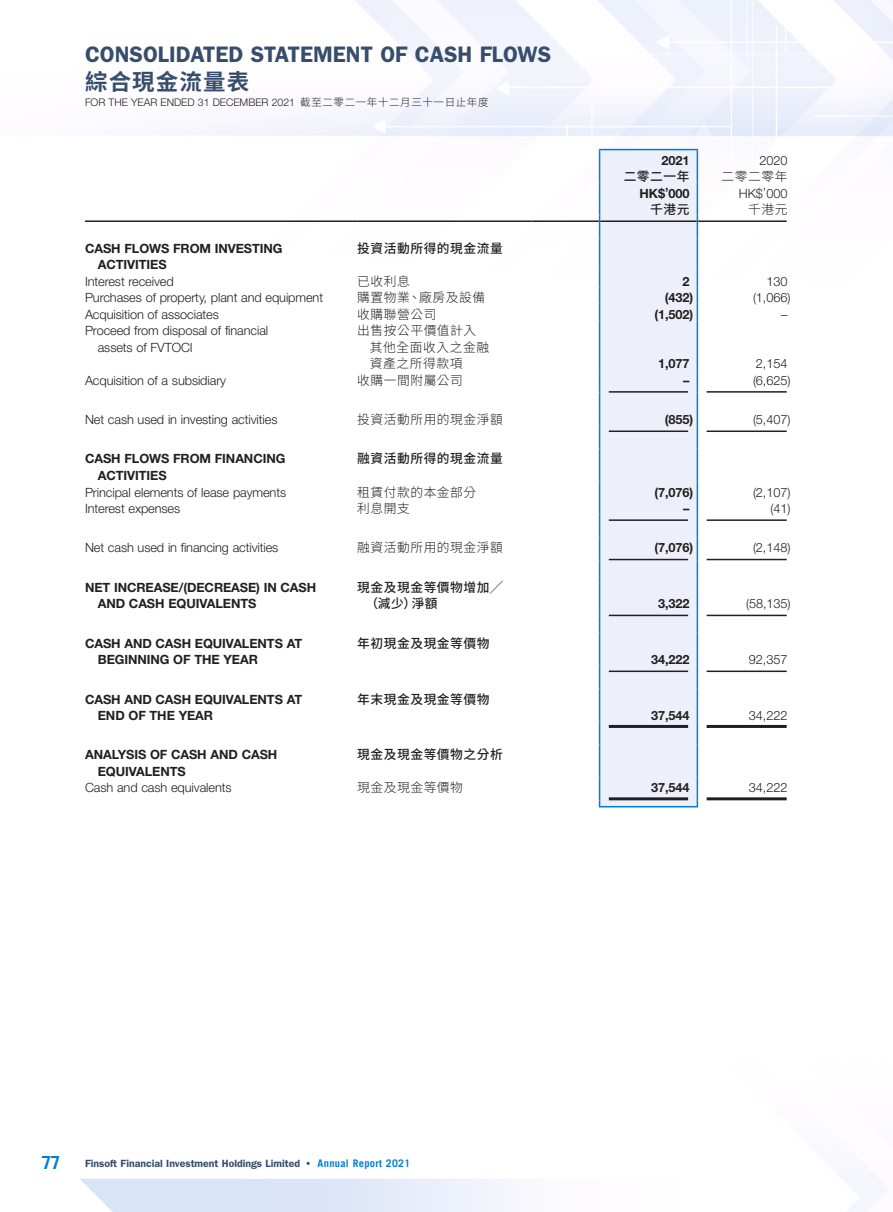
<style>
.page{position:relative;width:893px;height:1212px;background:#fff}
.page>*{position:absolute;margin:0;border:0;box-sizing:border-box;transform-origin:0 0}
.t1{font:600 22.5px "ITC Franklin Gothic Std";color:#374d6d}
.t2{font:700 22.5px "Source Han Sans TC";letter-spacing:.05em;color:#374d6d}
.t3{font:700 18px "Trade Gothic LT Std";color:#007cd2}
.Body_Text{font:300 12.75px/16.5px "Helvetica Neue LT Std";letter-spacing:-.005em;color:#231f20}
.Body_Text-2{font:700 12.75px/16.5px "Helvetica Neue LT Std";letter-spacing:-.005em;color:#231f20}
.Body_Text-3{font:300 12.75px/16.5px "Source Han Sans TC";letter-spacing:.045em;color:#231f20}
.Body_Text-4{font:500 12.75px/16.5px "Source Han Sans TC";letter-spacing:.045em;color:#231f20}
.t4{font:600 10.5px "ITC Franklin Gothic Std";letter-spacing:-.005em;color:#374d6d}
.t5{font:300 10.5px "Helvetica Neue LT Std";color:#231f20}
.s1{font-family:"Source Han Sans TC"}
.s2{font-family:"Trade Gothic LT Std";font-weight:700;color:#007cd2}
</style>
<div class="page">
<div style="left:600px;top:150px;width:97px;height:656px;background:#edf0fb"></div>
<hr style="left:599px;top:149px;width:99px;height:1px;background:#007cd2">
<svg style="left:599px;top:150px;width:1px;height:88px"></svg>
<svg style="left:697px;top:150px;width:1px;height:88px"></svg>
<hr style="left:599px;top:238px;width:1px;height:33px;background:#007cd2">
<hr style="left:697px;top:238px;width:1px;height:33px;background:#007cd2">
<svg style="left:599px;top:271px;width:1px;height:49px"></svg>
<svg style="left:697px;top:271px;width:1px;height:49px"></svg>
<hr style="left:599px;top:320px;width:1px;height:50px;background:#007cd2">
<hr style="left:697px;top:320px;width:1px;height:50px;background:#007cd2">
<svg style="left:599px;top:370px;width:1px;height:78px"></svg>
<svg style="left:697px;top:370px;width:1px;height:78px"></svg>
<hr style="left:599px;top:448px;width:1px;height:33px;background:#007cd2">
<hr style="left:697px;top:448px;width:1px;height:33px;background:#007cd2">
<svg style="left:599px;top:481px;width:1px;height:96px"></svg>
<svg style="left:697px;top:481px;width:1px;height:96px"></svg>
<hr style="left:599px;top:577px;width:1px;height:33px;background:#007cd2">
<hr style="left:697px;top:577px;width:1px;height:33px;background:#007cd2">
<svg style="left:599px;top:610px;width:1px;height:23px"></svg>
<svg style="left:697px;top:610px;width:1px;height:23px"></svg>
<hr style="left:599px;top:633px;width:1px;height:33px;background:#007cd2">
<hr style="left:697px;top:633px;width:1px;height:33px;background:#007cd2">
<svg style="left:599px;top:666px;width:1px;height:22px"></svg>
<svg style="left:697px;top:666px;width:1px;height:22px"></svg>
<hr style="left:599px;top:688px;width:1px;height:33px;background:#007cd2">
<hr style="left:697px;top:688px;width:1px;height:33px;background:#007cd2">
<svg style="left:599px;top:721px;width:1px;height:23px"></svg>
<svg style="left:697px;top:721px;width:1px;height:23px"></svg>
<hr style="left:599px;top:744px;width:1px;height:33px;background:#007cd2">
<hr style="left:697px;top:744px;width:1px;height:33px;background:#007cd2">
<svg style="left:599px;top:777px;width:1px;height:29px"></svg>
<svg style="left:697px;top:777px;width:1px;height:29px"></svg>
<hr style="left:599px;top:806px;width:99px;height:1px;background:#007cd2">
<hr style="left:85px;top:220px;width:272px;height:2px;background:#231f20">
<hr style="left:357px;top:220px;width:174px;height:2px;background:#231f20">
<hr style="left:531px;top:220px;width:68px;height:2px;background:#231f20">
<hr style="left:600px;top:220px;width:97px;height:2px;background:#231f20">
<hr style="left:698px;top:220px;width:89px;height:2px;background:#231f20">
<hr style="left:609px;top:391px;width:79px;height:2px;background:#231f20">
<hr style="left:707px;top:391px;width:80px;height:2px;background:#231f20">
<hr style="left:609px;top:430px;width:79px;height:2px;background:#231f20">
<hr style="left:707px;top:430px;width:80px;height:2px;background:#231f20">
<hr style="left:609px;top:519px;width:79px;height:2px;background:#231f20">
<hr style="left:707px;top:519px;width:80px;height:2px;background:#231f20">
<hr style="left:609px;top:559px;width:79px;height:1px;background:#231f20">
<hr style="left:707px;top:559px;width:80px;height:1px;background:#231f20">
<hr style="left:609px;top:615px;width:79px;height:1px;background:#231f20">
<hr style="left:707px;top:615px;width:80px;height:1px;background:#231f20">
<hr style="left:609px;top:670px;width:79px;height:2px;background:#231f20">
<hr style="left:707px;top:670px;width:80px;height:2px;background:#231f20">
<hr style="left:609px;top:725px;width:79px;height:3px;background:#231f20">
<hr style="left:707px;top:725px;width:80px;height:3px;background:#231f20">
<hr style="left:609px;top:797px;width:79px;height:3px;background:#231f20">
<hr style="left:707px;top:797px;width:80px;height:3px;background:#231f20">
<h1 class="t1" style="left:85px;top:41px;width:468px">CONSOLIDATED STATEMENT OF CASH FLOWS</h1>
<h1 class="t2" style="left:85px;top:69px;width:166px">綜合現金流量表</h1>
<p class="t5" style="left:85px;top:96px;width:405px">FOR THE YEAR ENDED 31 DECEMBER 2021 <span class="s1">截至二零二一年十二月三十一日止年度</span></p>
<p class="Body_Text-2" style="left:661px;top:151px;width:30px">2021</p>
<p class="Body_Text" style="left:759px;top:151px;width:30px">2020</p>
<p class="Body_Text-4" style="left:624px;top:168px;width:67px">二零二一年</p>
<p class="Body_Text-3" style="left:721px;top:168px;width:67px">二零二零年</p>
<p class="Body_Text-2" style="left:640px;top:184px;width:52px">HK$’000</p>
<p class="Body_Text" style="left:739px;top:184px;width:50px">HK$’000</p>
<p class="Body_Text-4" style="left:650px;top:201px;width:41px">千港元</p>
<p class="Body_Text-3" style="left:748px;top:201px;width:41px">千港元</p>
<p class="Body_Text-2" style="left:98px;top:240px;width:186px;text-indent:-13px">CASH FLOWS FROM INVESTING<br>ACTIVITIES</p>
<p class="Body_Text-4" style="left:357px;top:240px;width:147px">投資活動所得的現金流量</p>
<p class="Body_Text" style="left:85px;top:273px;width:90px">Interest received</p>
<p class="Body_Text-3" style="left:357px;top:273px;width:54px">已收利息</p>
<p class="Body_Text-2" style="left:682px;top:273px;width:9px">2</p>
<p class="Body_Text" style="left:766px;top:273px;width:23px">130</p>
<p class="Body_Text" style="left:85px;top:289px;width:240px">Purchases of property, plant and equipment</p>
<p class="Body_Text-3" style="left:357px;top:290px;width:129px">購置物業、廠房及設備</p>
<p class="Body_Text-2" style="left:665px;top:289px;width:30px">(432)</p>
<p class="Body_Text" style="left:753px;top:289px;width:39px">(1,066)</p>
<p class="Body_Text" style="left:85px;top:306px;width:135px">Acquisition of associates</p>
<p class="Body_Text-3" style="left:357px;top:306px;width:81px">收購聯營公司</p>
<p class="Body_Text-2" style="left:654px;top:306px;width:40px">(1,502)</p>
<p class="Body_Text" style="left:781px;top:306px;width:8px">–</p>
<p class="Body_Text" style="left:98px;top:322px;width:172px;text-indent:-13px">Proceed from disposal of financial assets of FVTOCI</p>
<p class="Body_Text-3" style="left:370px;top:323px;width:121px;text-indent:-13px">出售按公平價值計入其他全面收入之金融資產之所得款項</p>
<p class="Body_Text-2" style="left:658px;top:355px;width:33px">1,077</p>
<p class="Body_Text" style="left:756px;top:355px;width:33px">2,154</p>
<p class="Body_Text" style="left:85px;top:372px;width:143px">Acquisition of a subsidiary</p>
<p class="Body_Text-3" style="left:357px;top:372px;width:107px">收購一間附屬公司</p>
<p class="Body_Text-2" style="left:683px;top:372px;width:8px">–</p>
<p class="Body_Text" style="left:753px;top:372px;width:39px">(6,625)</p>
<p class="Body_Text" style="left:85px;top:411px;width:194px">Net cash used in investing activities</p>
<p class="Body_Text-3" style="left:357px;top:411px;width:147px">投資活動所用的現金淨額</p>
<p class="Body_Text-2" style="left:665px;top:411px;width:30px">(855)</p>
<p class="Body_Text" style="left:753px;top:411px;width:39px">(5,407)</p>
<p class="Body_Text-2" style="left:98px;top:450px;width:189px;text-indent:-13px">CASH FLOWS FROM FINANCING<br>ACTIVITIES</p>
<p class="Body_Text-4" style="left:357px;top:451px;width:147px">融資活動所得的現金流量</p>
<p class="Body_Text" style="left:85px;top:483px;width:203px">Principal elements of lease payments</p>
<p class="Body_Text-3" style="left:357px;top:484px;width:121px">租賃付款的本金部分</p>
<p class="Body_Text-2" style="left:654px;top:483px;width:40px">(7,076)</p>
<p class="Body_Text" style="left:753px;top:483px;width:39px">(2,107)</p>
<p class="Body_Text" style="left:85px;top:500px;width:97px">Interest expenses</p>
<p class="Body_Text-3" style="left:357px;top:500px;width:54px">利息開支</p>
<p class="Body_Text-2" style="left:683px;top:500px;width:8px">–</p>
<p class="Body_Text" style="left:770px;top:500px;width:22px">(41)</p>
<p class="Body_Text" style="left:85px;top:539px;width:195px">Net cash used in financing activities</p>
<p class="Body_Text-3" style="left:357px;top:540px;width:147px">融資活動所用的現金淨額</p>
<p class="Body_Text-2" style="left:654px;top:539px;width:40px">(7,076)</p>
<p class="Body_Text" style="left:753px;top:539px;width:39px">(2,148)</p>
<p class="Body_Text-2" style="left:98px;top:579px;width:220px;text-indent:-13px">NET INCREASE/(DECREASE) IN CASH<br>AND CASH EQUIVALENTS</p>
<p class="Body_Text-4" style="left:366px;top:579px;width:139px;text-indent:-8px">現金及現金等價物增加╱（減少）淨額</p>
<p class="Body_Text-2" style="left:658px;top:595px;width:33px">3,322</p>
<p class="Body_Text" style="left:746px;top:595px;width:46px">(58,135)</p>
<p class="Body_Text-2" style="left:98px;top:634px;width:206px;text-indent:-13px">CASH AND CASH EQUIVALENTS AT<br>BEGINNING OF THE YEAR</p>
<p class="Body_Text-4" style="left:357px;top:635px;width:134px">年初現金及現金等價物</p>
<p class="Body_Text-2" style="left:98px;top:690px;width:206px;text-indent:-13px">CASH AND CASH EQUIVALENTS AT<br>END OF THE YEAR</p>
<p class="Body_Text-4" style="left:357px;top:691px;width:134px">年末現金及現金等價物</p>
<p class="Body_Text-2" style="left:651px;top:651px;width:40px">34,222</p>
<p class="Body_Text" style="left:749px;top:651px;width:40px">92,357</p>
<p class="Body_Text-2" style="left:651px;top:707px;width:40px">37,544</p>
<p class="Body_Text" style="left:749px;top:707px;width:40px">34,222</p>
<p class="Body_Text-2" style="left:98px;top:746px;width:181px;text-indent:-13px">ANALYSIS OF CASH AND CASH<br>EQUIVALENTS</p>
<p class="Body_Text-4" style="left:357px;top:747px;width:147px">現金及現金等價物之分析</p>
<p class="Body_Text" style="left:85px;top:779px;width:148px">Cash and cash equivalents</p>
<p class="Body_Text-3" style="left:357px;top:780px;width:107px">現金及現金等價物</p>
<p class="Body_Text-2" style="left:651px;top:779px;width:40px">37,544</p>
<p class="Body_Text" style="left:749px;top:779px;width:40px">34,222</p>
<h2 class="t3" style="left:41px;top:1152px;width:21px">77</h2>
<p class="t4" style="left:85px;top:1157px;width:327px">Finsoft Financial Investment Holdings Limited • <span class="s2">Annual Report 2021</span></p>
</div>
